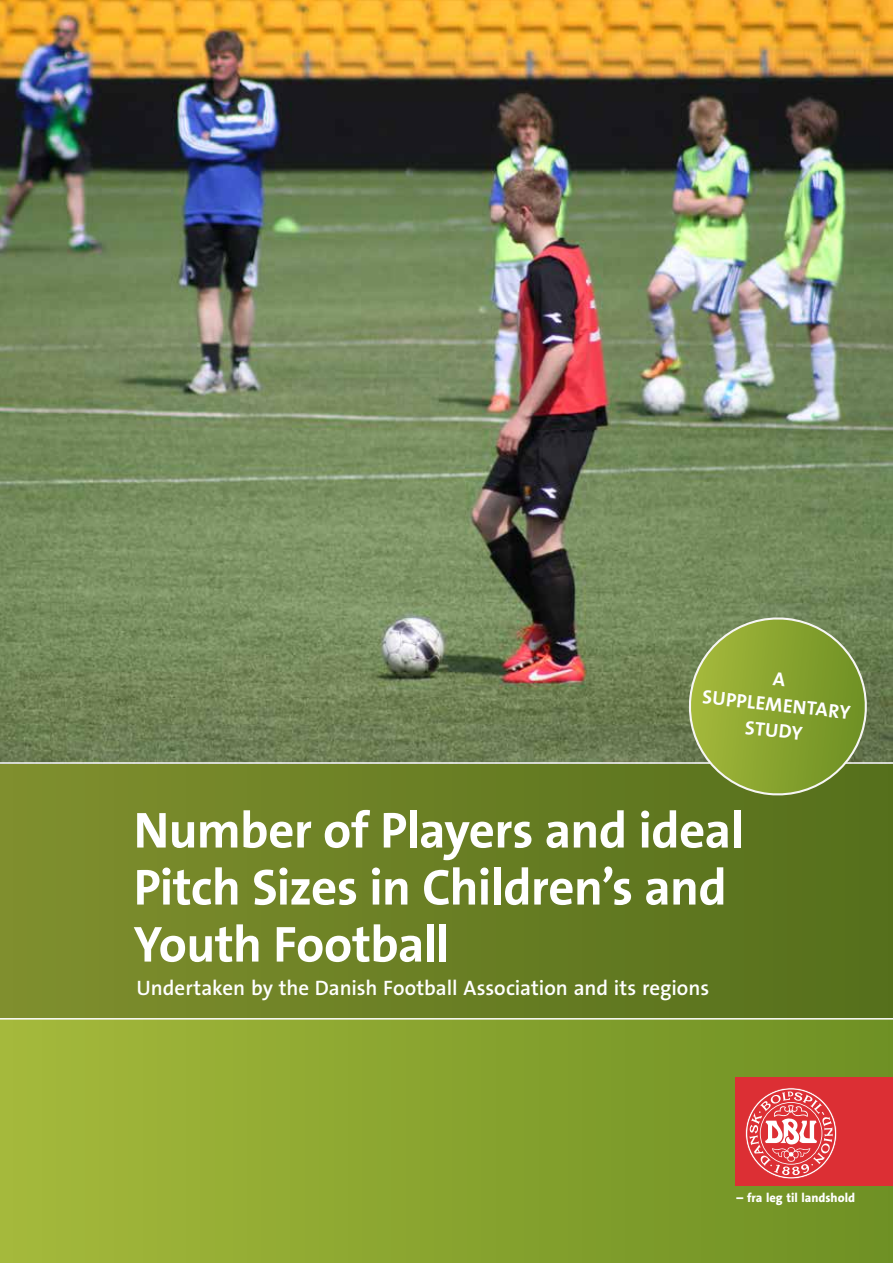
<style>
.page{position:relative;width:893px;height:1263px;background:#fff}
.page>*{position:absolute;margin:0;border:0;box-sizing:border-box;transform-origin:0 0}
.t1{font:700 51px/57px "The Sans OT7";letter-spacing:-.015em;color:#fff}
.t2{font:600 21px "The Sans OT6";color:#fff}
.t3{font:700 19.5px/25.7px "The Sans OT7";color:#fff;text-align:center}
.t4{font:800 12.75px "The Sans OT8";color:#fff}
</style>
<div class="page">
<div style="left:0;top:0;width:893px;height:1263px;background:linear-gradient(to right,#a5b93b,#6e9023)"></div>
<div style="left:736px;top:1077px;width:157px;height:109px;background:#dc2f34"></div>
<svg style="left:745px;top:1088px;width:92px;height:91px"></svg>
<img style="left:0;top:0;width:893px;height:762px">
<svg style="left:0;top:762px;width:893px;height:257px;background:#6b8026"></svg>
<svg style="left:683px;top:612px;width:190px;height:187px;background:#829b3b"></svg>
<p class="t3" style="left:707px;top:659px;width:150px;rotate:6deg">A<br>SUPPLEMENTARY<br>STUDY</p>
<p class="t1" style="left:134px;top:802px;width:612px">Number of Players and ideal<br>Pitch Sizes in Children’s and<br>Youth Football</p>
<p class="t2" style="left:136px;top:974px;width:574px">Undertaken by the Danish Football Association and its regions</p>
<p class="t4" style="left:737px;top:1190px;width:120px">– fra leg til landshold</p>
</div>
